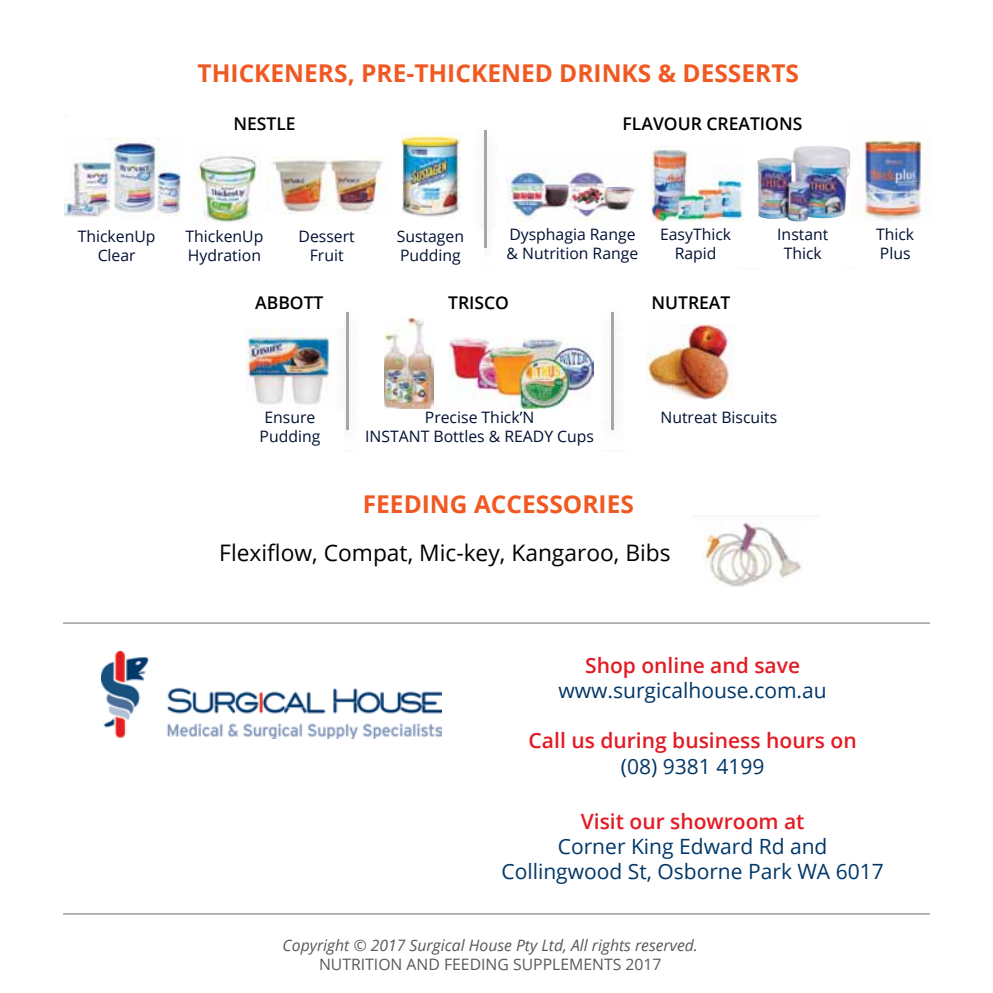
<style>
.page{position:relative;width:993px;height:993px;background:#fff}
.page>*{position:absolute;margin:0;border:0;box-sizing:border-box;transform-origin:0 0}
.t1{font:700 24.5px "Open Sans";color:#f15922}
.t2{font:22.75px "Open Sans";color:#000}
.t3{font:21px/25.2px "Open Sans";color:#003768;text-align:center}
.t4{font:600 21px "Open Sans";color:#e31b23}
.t5{font:600 17.5px "Open Sans";color:#000}
.t6{font:15.75px/18.9px "Open Sans";color:#001032;text-align:center}
.t7{font:italic 15.75px "Open Sans";color:#58595b}
.t8{font:15.75px "Open Sans";color:#58595b}
</style>
<div class="page">
<img style="left:402px;top:133px;width:58px;height:84px">
<img style="left:266px;top:156px;width:118px;height:58px">
<img style="left:65px;top:137px;width:116px;height:80px">
<img style="left:506px;top:169px;width:133px;height:53px">
<img style="left:650px;top:146px;width:93px;height:75px">
<img style="left:757px;top:146px;width:93px;height:75px">
<img style="left:850px;top:140px;width:80px;height:81px">
<img style="left:193px;top:156px;width:68px;height:67px">
<img style="left:484px;top:130px;width:3px;height:118px">
<img style="left:484px;top:131px;width:2px;height:116px">
<img style="left:520px;top:408px;width:34px;height:1px">
<img style="left:384px;top:318px;width:49px;height:90px">
<img style="left:246px;top:328px;width:84px;height:77px">
<img style="left:646px;top:324px;width:87px;height:76px">
<img style="left:449px;top:337px;width:144px;height:71px">
<img style="left:346px;top:312px;width:3px;height:118px">
<img style="left:346px;top:312px;width:2px;height:117px">
<img style="left:611px;top:312px;width:3px;height:118px">
<img style="left:611px;top:312px;width:2px;height:117px">
<svg style="left:703px;top:521px;width:100px;height:65px"></svg>
<hr style="left:63px;top:622px;width:866px;height:1px;background:#a7a9ac">
<hr style="left:63px;top:912px;width:866px;height:2px;background:#a7a9ac">
<img style="left:102px;top:651px;width:339px;height:86px">
<h1 class="t1" style="left:197px;top:56px;width:602px">THICKENERS, PRE-THICKENED DRINKS &amp; DESSERTS</h1>
<p class="t5" style="left:233px;top:111px;width:64px">NESTLE</p>
<p class="t5" style="left:622px;top:111px;width:181px">FLAVOUR CREATIONS</p>
<p class="t6" style="left:78px;top:227px;width:79px">ThickenUp<br>Clear</p>
<p class="t6" style="left:185px;top:227px;width:79px;text-align:left">ThickenUp<br>Hydration</p>
<p class="t6" style="left:298px;top:227px;width:58px">Dessert<br>Fruit</p>
<p class="t6" style="left:396px;top:227px;width:69px;text-align:left">Sustagen<br>Pudding</p>
<p class="t6" style="left:506px;top:225px;width:133px;text-align:left">Dysphagia Range &amp; Nutrition Range</p>
<p class="t6" style="left:659px;top:225px;width:73px">EasyThick<br>Rapid</p>
<p class="t6" style="left:777px;top:225px;width:53px">Instant<br>Thick</p>
<p class="t6" style="left:875px;top:225px;width:40px;text-align:left">Thick<br>Plus</p>
<p class="t5" style="left:255px;top:291px;width:70px">ABBOTT</p>
<p class="t5" style="left:448px;top:291px;width:62px">TRISCO</p>
<p class="t5" style="left:651px;top:291px;width:81px">NUTREAT</p>
<p class="t6" style="left:259px;top:407px;width:62px">Ensure<br>Pudding</p>
<p class="t6" style="left:425px;top:407px;width:111px">Precise Thick’N</p>
<p class="t6" style="left:660px;top:407px;width:118px">Nutreat Biscuits</p>
<p class="t6" style="left:365px;top:426px;width:230px">INSTANT Bottles &amp; READY Cups</p>
<h1 class="t1" style="left:362px;top:486px;width:272px">FEEDING ACCESSORIES</h1>
<h2 class="t2" style="left:219px;top:537px;width:453px">Flexiflow, Compat, Mic-key, Kangaroo, Bibs</h2>
<h3 class="t4" style="left:585px;top:650px;width:216px">Shop online and save</h3>
<h3 class="t3" style="left:558px;top:677px;width:270px">www.surgicalhouse.com.au</h3>
<h3 class="t4" style="left:528px;top:726px;width:329px">Call us during business hours on</h3>
<h3 class="t3" style="left:620px;top:752px;width:145px">(08) 9381 4199</h3>
<h3 class="t4" style="left:580px;top:806px;width:225px">Visit our showroom at</h3>
<h3 class="t3" style="left:501px;top:833px;width:383px">Corner King Edward Rd and<br>Collingwood St, Osborne Park WA 6017</h3>
<p class="t7" style="left:282px;top:933px;width:417px">Copyright © 2017 Surgical House Pty Ltd, All rights reserved.</p>
<p class="t8" style="left:319px;top:952px;width:344px">NUTRITION AND FEEDING SUPPLEMENTS 2017</p>
</div>
